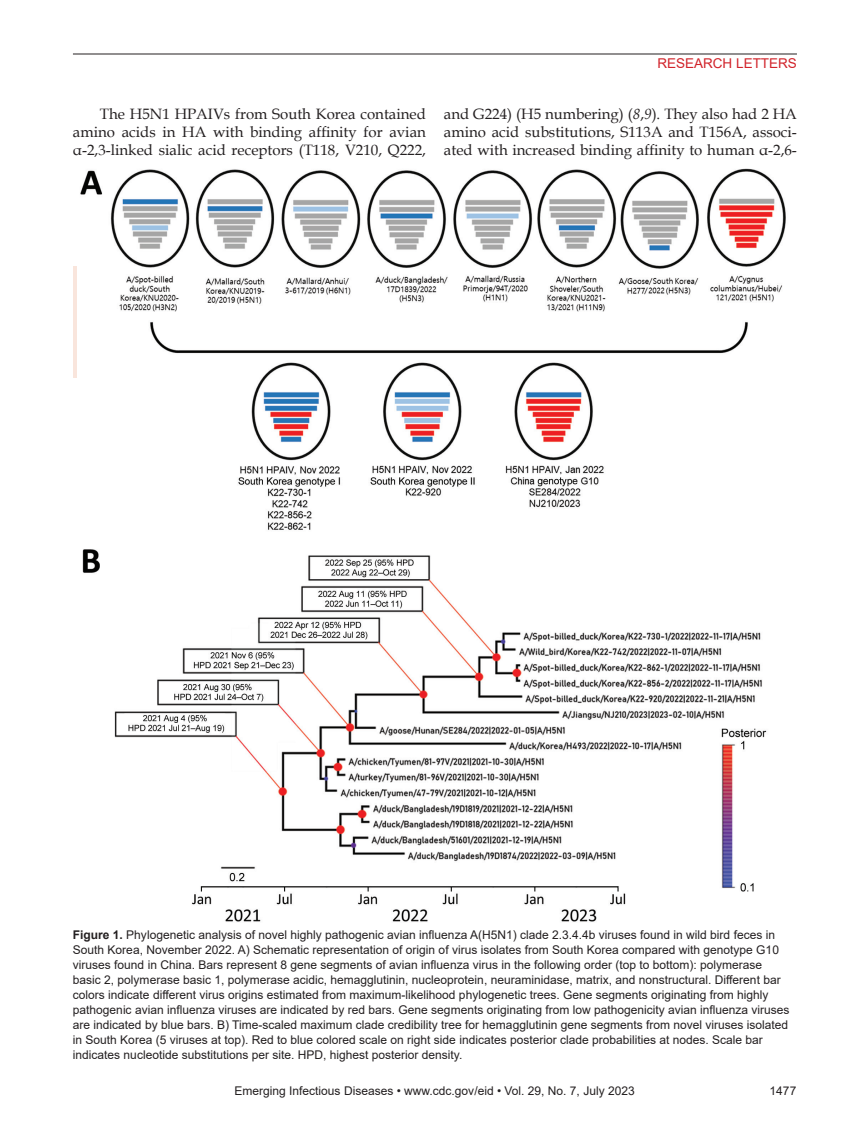
<style>
.page{position:relative;width:851px;height:1134px;background:#fff}
.page>*{position:absolute;margin:0;border:0;box-sizing:border-box;transform-origin:0 0}
.t1{font:15px/18px "Book Antiqua";color:#231f20;text-align:justify}
.t2{font:13.5px "Arial";color:#d1232a}
.t3{font:12px/15px "Arial";color:#231f20}
.s1{font-style:italic}
.s2{font-weight:700}
</style>
<div class="page">
<hr style="left:73px;top:54px;width:723px;height:1px;background:#231f20">
<img style="left:80px;top:168px;width:706px;height:754px">
<p class="t2" style="left:657px;top:54px;width:141px">RESEARCH LETTERS</p>
<p class="t1" style="left:73px;top:104px;width:354px;text-indent:27px">The H5N1 HPAIVs from South Korea contained amino acids in HA with binding affinity for avian α-2,3-linked sialic acid receptors (T118, V210, Q222,</p>
<p class="t1" style="left:444px;top:104px;width:354px">and G224) (H5 numbering) (<span class="s1">8</span>,<span class="s1">9</span>). They also had 2 HA amino acid substitutions, S113A and T156A, associ&shy;ated with increased binding affinity to human α-2,6-</p>
<p class="t3" style="left:73px;top:927px;width:718px"><span class="s2">Figure 1.</span> Phylogenetic analysis of novel highly pathogenic avian influenza A(H5N1) clade 2.3.4.4b viruses found in wild bird feces in South Korea, November 2022. A) Schematic representation of origin of virus isolates from South Korea compared with genotype G10 viruses found in China. Bars represent 8 gene segments of avian influenza virus in the following order (top to bottom): polymerase basic 2, polymerase basic 1, polymerase acidic, hemagglutinin, nucleoprotein, neuraminidase, matrix, and nonstructural. Different bar colors indicate different virus origins estimated from maximum-likelihood phylogenetic trees. Gene segments originating from highly pathogenic avian influenza viruses are indicated by red bars. Gene segments originating from low pathogenicity avian influenza viruses are indicated by blue bars. B) Time-scaled maximum clade credibility tree for hemagglutinin gene segments from novel viruses isolated in South Korea (5 viruses at top). Red to blue colored scale on right side indicates posterior clade probabilities at nodes. Scale bar indicates nucleotide substitutions per site. HPD, highest posterior density.</p>
<p class="t3" style="left:234px;top:1084px;width:401px">Emerging Infectious Diseases • www.cdc.gov/eid • Vol. 29, No. 7, July 2023</p>
<p class="t3" style="left:769px;top:1084px;width:28px">1477</p>
</div>
